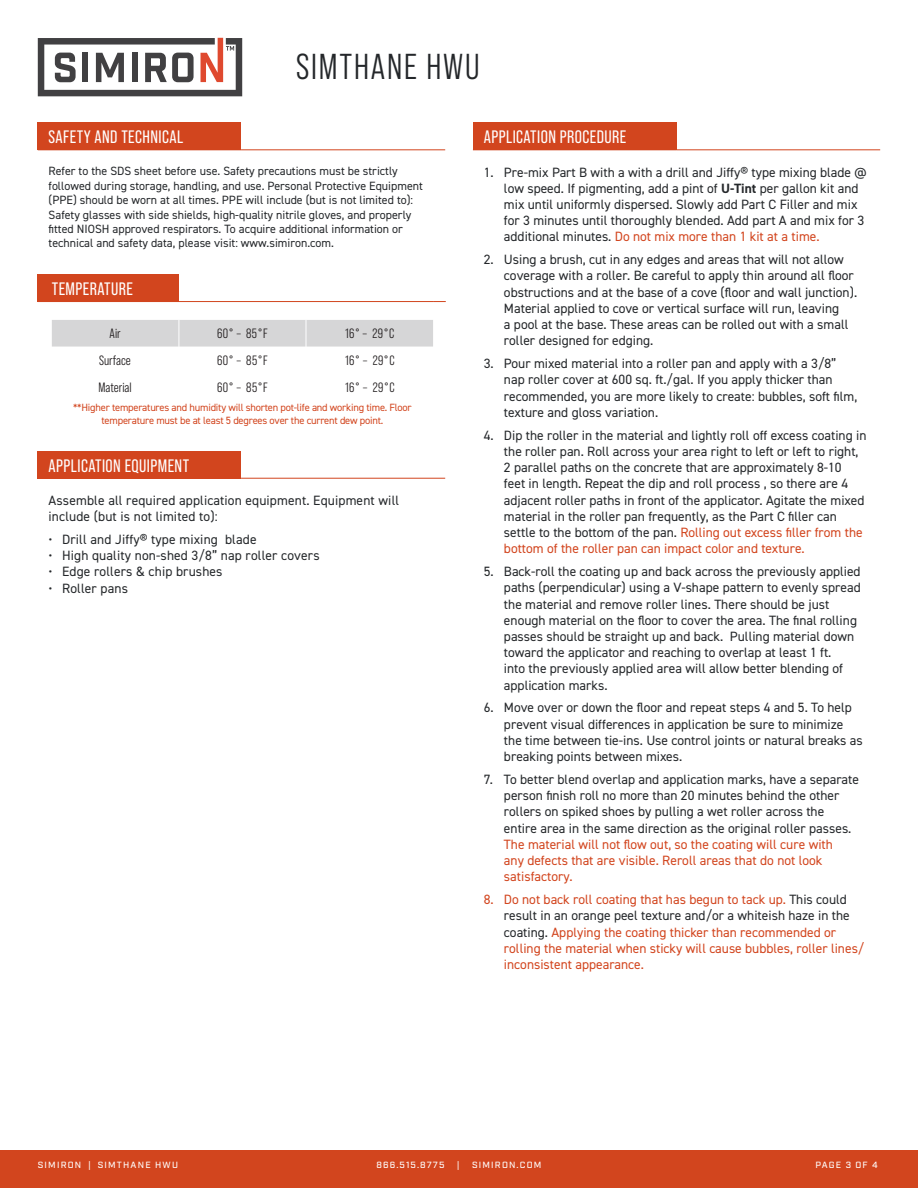
<style>
.page{position:relative;width:918px;height:1188px;background:#fff}
.page>*{position:absolute;margin:0;border:0;box-sizing:border-box;transform-origin:0 0}
.t1{font:36px "Bebas Neue Pro Middle";letter-spacing:.05em;color:#24272a}
.t2{font:18px "Bebas Neue Pro";letter-spacing:.025em;color:#fff}
.t3{font:13.5px/16.2px "DIN2014";color:#24272a}
.t4{font:13.5px/16.2px "DIN2014";color:#d2451e}
.t5{font:13.5px "Bebas Neue Pro Middle";color:#231f20}
.t6{font:12px/14.4px "DIN2014";color:#24272a}
.t7{font:10.5px/12.6px "DIN2014";letter-spacing:-.02em;color:#d2451e;text-align:center}
.t8{font:500 9px "Industry";letter-spacing:.13em;color:#fff}
.s1{font-weight:700}
.s2{color:#d2451e}
.s3{color:#24272a}
</style>
<div class="page">
<div style="left:0;top:1150px;width:918px;height:38px;background:#d2451e"></div>
<svg style="left:38px;top:38px;width:204px;height:58px"></svg>
<div style="left:473px;top:123px;width:204px;height:27px;background:#d2451e"></div>
<hr style="left:677px;top:149px;width:203px;height:1px;background:#d2451e">
<div style="left:38px;top:123px;width:203px;height:27px;background:#d2451e"></div>
<hr style="left:241px;top:149px;width:204px;height:1px;background:#d2451e">
<div style="left:38px;top:451px;width:203px;height:27px;background:#d2451e"></div>
<hr style="left:38px;top:478px;width:203px;height:1px;background:#d2451e">
<hr style="left:241px;top:478px;width:204px;height:1px;background:#d2451e">
<div style="left:38px;top:274px;width:14px;height:28px;background:#d2451e"></div>
<div style="left:52px;top:274px;width:127px;height:28px;background:#d2451e"></div>
<hr style="left:306px;top:301px;width:127px;height:1px;background:#d2451e">
<svg style="left:433px;top:301px;width:13px;height:1px"></svg>
<div style="left:52px;top:320px;width:381px;height:27px;background:#d6d6d7"></div>
<hr style="left:179px;top:301px;width:127px;height:1px;background:#d2451e">
<h1 class="t1" style="left:296px;top:46px;width:185px">SIMTHANE HWU</h1>
<h2 class="t2" style="left:49px;top:127px;width:136px">SAFETY AND TECHNICAL</h2>
<p class="t6" style="left:49px;top:164px;width:376px">Refer to the SDS sheet before use. Safety precautions must be strictly followed during storage, handling, and use. Personal Protective Equipment (PPE) should be worn at all times. PPE will include (but is not limited to):<br>Safety glasses with side shields, high-quality nitrile gloves, and properly fitted NIOSH approved respirators. To acquire additional information or technical and safety data, please visit: www.simiron.com.</p>
<h2 class="t2" style="left:52px;top:279px;width:83px">TEMPERATURE</h2>
<p class="t5" style="left:110px;top:326px;width:13px">Air</p>
<p class="t5" style="left:217px;top:326px;width:52px">60° – 85°F</p>
<p class="t5" style="left:345px;top:326px;width:51px">16° – 29°C</p>
<p class="t5" style="left:99px;top:353px;width:33px">Surface</p>
<p class="t5" style="left:217px;top:353px;width:52px">60° – 85°F</p>
<p class="t5" style="left:345px;top:353px;width:51px">16° – 29°C</p>
<p class="t5" style="left:98px;top:380px;width:35px">Material</p>
<p class="t5" style="left:217px;top:380px;width:52px">60° – 85°F</p>
<p class="t5" style="left:345px;top:380px;width:51px">16° – 29°C</p>
<p class="t7" style="left:73px;top:401px;width:340px">**Higher temperatures and humidity will shorten pot-life and working time. Floor temperature must be at least 5 degrees over the current dew point.</p>
<h2 class="t2" style="left:49px;top:455px;width:142px">APPLICATION EQUIPMENT</h2>
<p class="t3" style="left:49px;top:492px;width:352px">Assemble all required application equipment. Equipment will include (but is not limited to):</p>
<p class="t3" style="left:49px;top:531px;width:210px">• Drill and Jiffy® type mixing blade</p>
<p class="t3" style="left:49px;top:547px;width:273px">• High quality non-shed 3/8” nap roller covers</p>
<p class="t3" style="left:49px;top:563px;width:175px">• Edge rollers &amp; chip brushes</p>
<p class="t3" style="left:49px;top:580px;width:81px">• Roller pans</p>
<h2 class="t2" style="left:484px;top:127px;width:144px">APPLICATION PROCEDURE</h2>
<p class="t3" style="left:504px;top:164px;width:364px;text-indent:-20px">1. Pre-mix Part B with a with a drill and Jiffy® type mixing blade @ low speed. If pigmenting, add a pint of <span class="s1">U-Tint</span> per gallon kit and mix until uniformly dispersed. Slowly add Part C Filler and mix for 3 minutes until thoroughly blended. Add part A and mix for 3 additional minutes. <span class="s2">Do not mix more than 1 kit at a time.</span></p>
<p class="t3" style="left:504px;top:251px;width:355px;text-indent:-20px">2. Using a brush, cut in any edges and areas that will not allow coverage with a roller. Be careful to apply thin around all floor obstructions and at the base of a cove (floor and wall junction).<br>Material applied to cove or vertical surface will run, leaving<br>a pool at the base. These areas can be rolled out with a small roller designed for edging.</p>
<p class="t3" style="left:504px;top:355px;width:355px;text-indent:-20px">3. Pour mixed material into a roller pan and apply with a 3/8” nap roller cover at 600 sq. ft./gal. If you apply thicker than recommended, you are more likely to create: bubbles, soft film, texture and gloss variation.</p>
<p class="t3" style="left:504px;top:427px;width:364px;text-indent:-20px">4. Dip the roller in the material and lightly roll off excess coating in the roller pan. Roll across your area right to left or left to right, 2 parallel paths on the concrete that are approximately 8-10<br>feet in length. Repeat the dip and roll process , so there are 4 adjacent roller paths in front of the applicator. Agitate the mixed material in the roller pan frequently, as the Part C filler can settle to the bottom of the pan. <span class="s2">Rolling out excess filler from the bottom of the roller pan can impact color and texture.</span></p>
<p class="t3" style="left:504px;top:563px;width:358px;text-indent:-20px">5. Back-roll the coating up and back across the previously applied paths (perpendicular) using a V-shape pattern to evenly spread the material and remove roller lines. There should be just enough material on the floor to cover the area. The final rolling passes should be straight up and back. Pulling material down toward the applicator and reaching to overlap at least 1 ft.<br>into the previously applied area will allow better blending of application marks.</p>
<p class="t3" style="left:504px;top:699px;width:360px;text-indent:-20px">6. Move over or down the floor and repeat steps 4 and 5. To help prevent visual differences in application be sure to minimize the time between tie-ins. Use control joints or natural breaks as breaking points between mixes.</p>
<p class="t3" style="left:504px;top:771px;width:357px;text-indent:-20px">7. To better blend overlap and application marks, have a separate person finish roll no more than 20 minutes behind the other rollers on spiked shoes by pulling a wet roller across the entire area in the same direction as the original roller passes.</p>
<p class="t4" style="left:504px;top:836px;width:330px">The material will not flow out, so the coating will cure with any defects that are visible. Reroll areas that do not look satisfactory.</p>
<p class="t4" style="left:504px;top:891px;width:362px;text-indent:-20px">8. Do not back roll coating that has begun to tack up. <span class="s3">This could result in an orange peel texture and/or a whiteish haze in the coating.</span> Applying the coating thicker than recommended or rolling the material when sticky will cause bubbles, roller lines/ inconsistent appearance.</p>
<p class="t8" style="left:38px;top:1160px;width:142px">SIMIRON | SIMTHANE HWU</p>
<p class="t8" style="left:377px;top:1160px;width:69px">866.515.8775</p>
<p class="t8" style="left:457px;top:1160px;width:4px">|</p>
<p class="t8" style="left:472px;top:1160px;width:71px">SIMIRON.COM</p>
<p class="t8" style="left:816px;top:1160px;width:64px">PAGE 3 OF 4</p>
</div>
